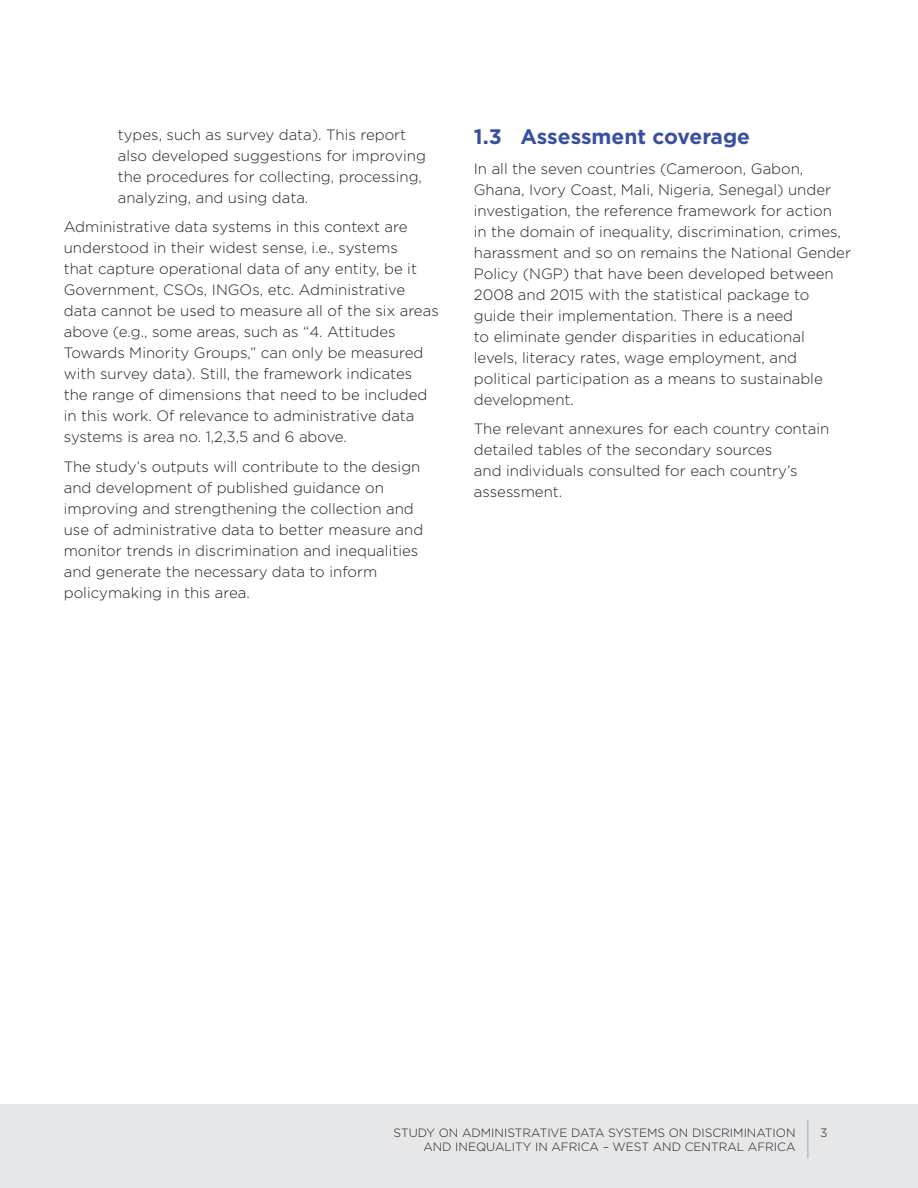
<style>
.page{position:relative;width:918px;height:1188px;background:#fff}
.page>*{position:absolute;margin:0;border:0;box-sizing:border-box;transform-origin:0 0}
.t1{font:700 21px "Gotham";color:#394fa1}
.t2{font:300 15px/21px "Gotham";color:#231f20}
.t3{font:300 12px/13.8px "Gotham";color:#231f20;text-align:right}
</style>
<div class="page">
<div style="left:0;top:1104px;width:918px;height:84px;background:#e6e7e9"></div>
<hr style="left:807px;top:1120px;width:1px;height:38px;background:#a8a9ad">
<p class="t2" style="left:118px;top:123px;width:310px">types, such as survey data). This report also developed suggestions for improving the procedures for collecting, processing, analyzing, and using data.</p>
<p class="t2" style="left:64px;top:216px;width:377px">Administrative data systems in this context are understood in their widest sense, i.e., systems<br>that capture operational data of any entity, be it Government, CSOs, INGOs, etc. Administrative data cannot be used to measure all of the six areas above (e.g., some areas, such as “4. Attitudes Towards Minority Groups,” can only be measured with survey data). Still, the framework indicates the range of dimensions that need to be included in this work. Of relevance to administrative data systems is area no. 1,2,3,5 and 6 above.</p>
<p class="t2" style="left:64px;top:455px;width:361px">The study’s outputs will contribute to the design and development of published guidance on improving and strengthening the collection and use of administrative data to better measure and monitor trends in discrimination and inequalities and generate the necessary data to inform policymaking in this area.</p>
<h1 class="t1" style="left:474px;top:123px;width:278px">1.3 Assessment coverage</h1>
<p class="t2" style="left:474px;top:158px;width:379px">In all the seven countries (Cameroon, Gabon, Ghana, Ivory Coast, Mali, Nigeria, Senegal) under investigation, the reference framework for action<br>in the domain of inequality, discrimination, crimes, harassment and so on remains the National Gender Policy (NGP) that have been developed between 2008 and 2015 with the statistical package to guide their implementation. There is a need<br>to eliminate gender disparities in educational levels, literacy rates, wage employment, and political participation as a means to sustainable development.</p>
<p class="t2" style="left:474px;top:418px;width:357px">The relevant annexures for each country contain detailed tables of the secondary sources<br>and individuals consulted for each country’s assessment.</p>
<p class="t3" style="left:394px;top:1125px;width:403px">STUDY ON ADMINISTRATIVE DATA SYSTEMS ON DISCRIMINATION<br>AND INEQUALITY IN AFRICA – WEST AND CENTRAL AFRICA</p>
<p class="t3" style="left:820px;top:1125px;width:9px">3</p>
</div>
